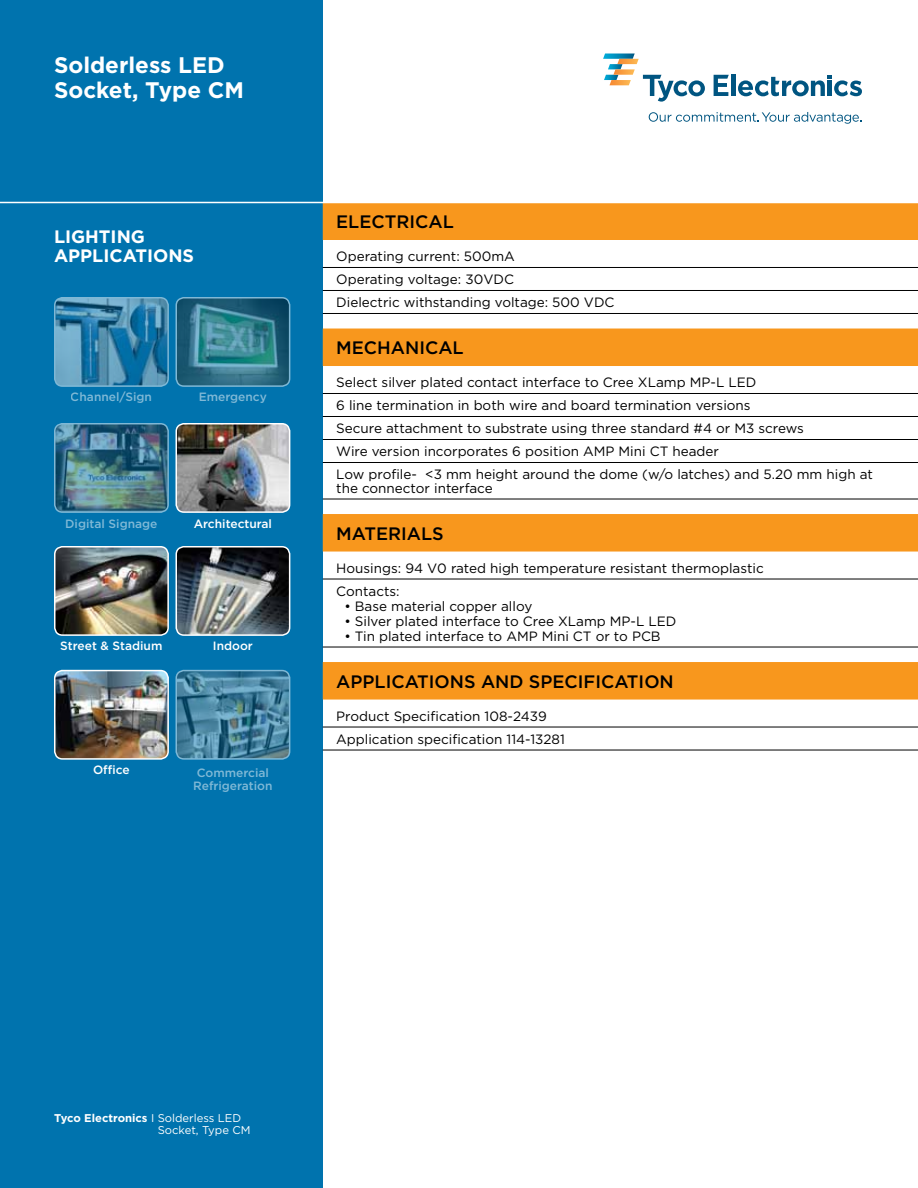
<style>
.page{position:relative;width:918px;height:1188px;background:#fff}
.page>*{position:absolute;margin:0;border:0;box-sizing:border-box;transform-origin:0 0}
.t1{font:700 22.5px/25.5px "Gotham";color:#fff}
.t2{font:500 18px "Gotham";color:#000}
.t3{font:700 18px/19.5px "Gotham";color:#fff}
.t4{font:13.5px/23px "Gotham";color:#000}
.t5{font:500 12px/13.5px "Gotham";color:#fff}
.t6{font:11.25px/12px "Gotham";color:#fff}
.s1{font-weight:700}
</style>
<div class="page">
<div style="left:0;top:0;width:323px;height:1188px;background:#0073ae"></div>
<div style="left:323px;top:202px;width:595px;height:38px;background:#f8971d"></div>
<hr style="left:323px;top:267px;width:595px;height:1px;background:#000">
<hr style="left:323px;top:290px;width:595px;height:1px;background:#000">
<hr style="left:323px;top:313px;width:595px;height:1px;background:#000">
<div style="left:323px;top:329px;width:595px;height:37px;background:#f8971d"></div>
<hr style="left:323px;top:393px;width:595px;height:1px;background:#000">
<hr style="left:323px;top:416px;width:595px;height:1px;background:#000">
<hr style="left:323px;top:439px;width:595px;height:1px;background:#000">
<hr style="left:323px;top:462px;width:595px;height:1px;background:#000">
<hr style="left:323px;top:499px;width:595px;height:1px;background:#000">
<div style="left:323px;top:514px;width:595px;height:38px;background:#f8971d"></div>
<hr style="left:323px;top:579px;width:595px;height:1px;background:#000">
<hr style="left:323px;top:647px;width:595px;height:1px;background:#000">
<div style="left:323px;top:662px;width:595px;height:38px;background:#f8971d"></div>
<hr style="left:323px;top:727px;width:595px;height:1px;background:#000">
<hr style="left:323px;top:750px;width:595px;height:1px;background:#000">
<svg style="left:714px;top:75px;width:15px;height:21px"></svg>
<div style="left:731px;top:75px;width:5px;height:21px;background:#005581"></div>
<svg style="left:738px;top:75px;width:124px;height:21px"></svg>
<svg style="left:649px;top:112px;width:212px;height:12px"></svg>
<svg style="left:603px;top:54px;width:102px;height:48px"></svg>
<hr style="left:0;top:202px;width:918px;height:1px;background:#fff">
<img style="left:178px;top:298px;width:112px;height:87px">
<div style="left:175px;top:297px;width:115px;height:90px;border:2px solid #fff;border-radius:8px"></div>
<img style="left:57px;top:300px;width:109px;height:84px">
<div style="left:54px;top:297px;width:115px;height:90px;border:2px solid #fff;border-radius:8px"></div>
<img style="left:178px;top:547px;width:112px;height:88px">
<div style="left:175px;top:546px;width:115px;height:90px;border:2px solid #fff;border-radius:8px"></div>
<img style="left:57px;top:549px;width:109px;height:84px">
<div style="left:54px;top:546px;width:115px;height:90px;border:2px solid #fff;border-radius:8px"></div>
<img style="left:178px;top:671px;width:112px;height:86px">
<div style="left:175px;top:670px;width:115px;height:90px;border:2px solid #fff;border-radius:8px"></div>
<img style="left:55px;top:671px;width:112px;height:86px">
<div style="left:54px;top:670px;width:115px;height:90px;border:2px solid #fff;border-radius:8px"></div>
<img style="left:178px;top:424px;width:112px;height:88px">
<div style="left:175px;top:423px;width:115px;height:90px;border:2px solid #fff;border-radius:8px"></div>
<img style="left:57px;top:426px;width:109px;height:84px">
<div style="left:54px;top:423px;width:115px;height:90px;border:2px solid #fff;border-radius:8px"></div>
<h1 class="t1" style="left:54px;top:51px;width:192px">Solderless LED<br>Socket, Type CM</h1>
<h2 class="t3" style="left:54px;top:226px;width:142px">LIGHTING<br>APPLICATIONS</h2>
<p class="t5" style="left:71px;top:390px;width:83px">Channel/Sign</p>
<p class="t5" style="left:199px;top:390px;width:70px">Emergency</p>
<p class="t5" style="left:65px;top:516px;width:94px">Digital Signage</p>
<p class="t5" style="left:194px;top:516px;width:80px">Architectural</p>
<p class="t5" style="left:60px;top:639px;width:104px">Street &amp; Stadium</p>
<p class="t5" style="left:213px;top:639px;width:42px">I ndoor</p>
<p class="t5" style="left:93px;top:763px;width:38px">Office</p>
<p class="t5" style="left:193px;top:765px;width:81px">Commercial<br>Refrigeration</p>
<h2 class="t2" style="left:336px;top:211px;width:119px">Electrical</h2>
<p class="t4" style="left:336px;top:245px;width:280px">Operating current: 500mA<br>Operating voltage: 30VDC<br>Dielectric withstanding voltage: 500 VDC</p>
<h2 class="t2" style="left:336px;top:337px;width:95px">MECHANICAL</h2>
<p class="t4" style="left:336px;top:371px;width:538px">Select silver plated contact interface to Cree XLamp MP-L LED<br>6 line termination in both wire and board termination versions<br>Secure attachment to substrate using three standard #4 or M3 screws<br>Wire version incorporates 6 position AMP Mini CT header<br>Low profile- &lt;3 mm height around the dome (w/o latches) and 5.20 mm high at</p>
<p class="t4" style="left:336px;top:476px;width:158px">the connector interface</p>
<h2 class="t2" style="left:336px;top:523px;width:64px">MATERIAL</h2>
<h2 class="t2" style="left:432px;top:523px;width:13px">S</h2>
<p class="t4" style="left:336px;top:556px;width:429px">Housings: 94 V0 rated high temperature resistant thermoplastic<br>Contacts:</p>
<p class="t4" style="left:344px;top:594px;width:189px">• Base material copper alloy</p>
<p class="t4" style="left:344px;top:609px;width:334px">• Silver plated interface to Cree XLamp MP-L LED</p>
<p class="t4" style="left:344px;top:624px;width:318px">• Tin plated interface to AMP Mini CT or to PCB</p>
<h2 class="t2" style="left:336px;top:671px;width:49px">APPLICATI</h2>
<h2 class="t2" style="left:435px;top:671px;width:171px">ONS AND SPECI FICATI</h2>
<h2 class="t2" style="left:644px;top:671px;width:31px">ON</h2>
<p class="t4" style="left:336px;top:704px;width:230px">Product Specification 108-2439<br>Application specification 114-13281</p>
<p class="t6" style="left:158px;top:1112px;width:94px;text-indent:-104px"><span class="s1">Tyco Electronics</span> I Solderless LED<br>Socket, Type CM</p>
</div>
